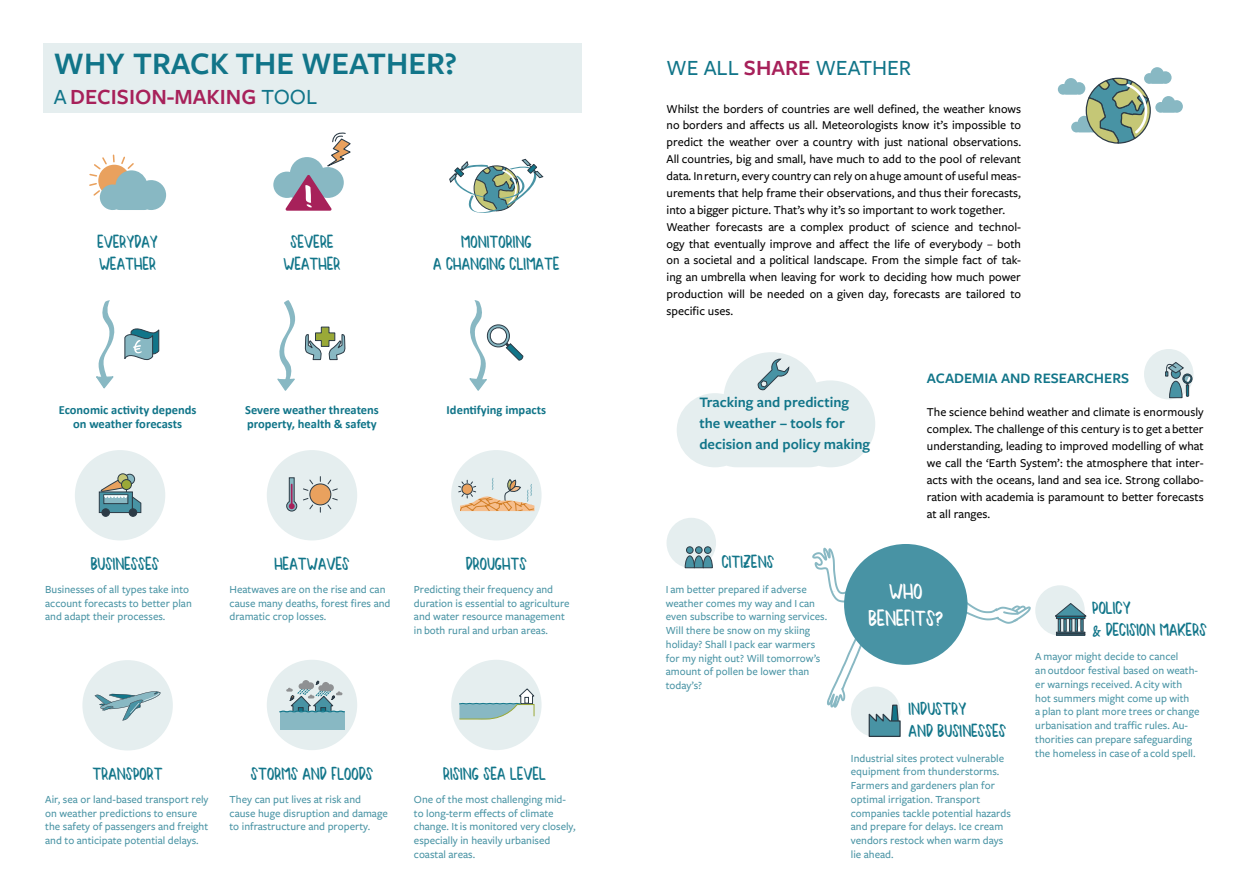
<style>
.page{position:relative;width:1248px;height:886px;background:#fff}
.page>*{position:absolute;margin:0;border:0;box-sizing:border-box;transform-origin:0 0}
.t1{font:600 32.5px "Freight Sans Pro";color:#117589}
.t2{font:600 22.5px "Freight Sans Pro";color:#a7215a}
.t3{font:500 22.5px "Freight Sans Pro";color:#117589}
.t4{font:22.5px/27px "Marias Hand 1";color:#fff;text-align:center}
.t5{font:18.12px/21.8px "Marias Hand 1";color:#117589}
.t6{font:600 15px/21.2px "Freight Sans Pro";color:#117589}
.t7{font:500 12.5px/16.9px "Freight Sans Pro";color:#000}
.t8{font:700 12.5px/13.8px "Calibri";color:#117589;text-align:center}
.t9{font:500 11.25px/13.8px "Freight Sans Pro";color:#4893a4}
.s1{font-weight:500;color:#117589}
.s2{font-weight:600;color:#a7215a}
.s3{font-family:"Verveine"}
</style>
<div class="page">
<div style="left:1143px;top:349px;width:50px;height:50px;background:#e5eeef;border-radius:50%"></div>
<div style="left:43px;top:43px;width:538px;height:69px;background:#e5eeef"></div>
<div style="left:666px;top:518px;width:50px;height:50px;background:#e5eeef;border-radius:50%"></div>
<div style="left:1035px;top:585px;width:49px;height:51px;background:#e5eeef;border-radius:50%"></div>
<div style="left:75px;top:450px;width:90px;height:90px;background:#e5eeef;border-radius:50%"></div>
<div style="left:82px;top:660px;width:91px;height:90px;background:#e5eeef;border-radius:50%"></div>
<div style="left:267px;top:450px;width:90px;height:90px;background:#e5eeef;border-radius:50%"></div>
<div style="left:267px;top:660px;width:90px;height:90px;background:#e5eeef;border-radius:50%"></div>
<div style="left:451px;top:450px;width:90px;height:90px;background:#e5eeef;border-radius:50%"></div>
<div style="left:451px;top:660px;width:90px;height:90px;background:#e5eeef;border-radius:50%"></div>
<svg style="left:1057px;top:67px;width:125px;height:77px"></svg>
<svg style="left:677px;top:352px;width:198px;height:115px"></svg>
<div style="left:1055px;top:616px;width:30px;height:3px;background:#117589;border:1px solid #2c3b46"></div>
<div style="left:1055px;top:632px;width:30px;height:2px;border:1px solid #2c3b46"></div>
<svg style="left:1056px;top:632px;width:28px;height:1px"></svg>
<div style="left:1055px;top:633px;width:30px;height:3px;border:1px solid #2c3b46"></div>
<div style="left:1057px;top:618px;width:3px;height:14px;background:#4893a4;border:1px solid #2c3b46"></div>
<div style="left:1063px;top:618px;width:3px;height:14px;background:#4893a4;border:1px solid #2c3b46"></div>
<svg style="left:1068px;top:618px;width:4px;height:14px"></svg>
<div style="left:1074px;top:618px;width:3px;height:14px;background:#4893a4;border:1px solid #2c3b46"></div>
<div style="left:1080px;top:618px;width:3px;height:14px;background:#4893a4;border:1px solid #2c3b46"></div>
<svg style="left:1055px;top:602px;width:32px;height:15px"></svg>
<svg style="left:89px;top:154px;width:77px;height:56px"></svg>
<div style="left:686px;top:547px;width:7px;height:6px;background:#4893a4;border-radius:50%"></div>
<div style="left:686px;top:546px;width:7px;height:8px;border:1px solid #2c3b46;border-radius:50%"></div>
<div style="left:695px;top:547px;width:7px;height:6px;background:#4893a4;border-radius:50%"></div>
<div style="left:695px;top:546px;width:7px;height:8px;border:1px solid #2c3b46;border-radius:50%"></div>
<div style="left:704px;top:547px;width:7px;height:6px;background:#4893a4;border-radius:50%"></div>
<div style="left:704px;top:546px;width:7px;height:8px;border:1px solid #2c3b46;border-radius:50%"></div>
<svg style="left:684px;top:555px;width:29px;height:14px"></svg>
<div style="left:1182px;top:374px;width:10px;height:10px;border:1px solid #2c3b46;border-radius:50%"></div>
<svg style="left:1165px;top:362px;width:25px;height:37px"></svg>
<svg style="left:273px;top:132px;width:78px;height:79px"></svg>
<svg style="left:827px;top:633px;width:74px;height:104px"></svg>
<svg style="left:964px;top:588px;width:66px;height:36px"></svg>
<svg style="left:812px;top:548px;width:46px;height:54px"></svg>
<div style="left:844px;top:544px;width:123px;height:121px;background:#4893a4;border-radius:50%"></div>
<svg style="left:277px;top:300px;width:19px;height:91px"></svg>
<svg style="left:96px;top:300px;width:19px;height:89px"></svg>
<svg style="left:124px;top:328px;width:36px;height:33px"></svg>
<svg style="left:304px;top:326px;width:42px;height:34px"></svg>
<svg style="left:449px;top:158px;width:95px;height:55px"></svg>
<svg style="left:469px;top:300px;width:55px;height:91px"></svg>
<svg style="left:99px;top:491px;width:1px;height:22px"></svg>
<div style="left:102px;top:509px;width:7px;height:7px;background:#2c3b46;border-radius:50%"></div>
<div style="left:101px;top:508px;width:9px;height:9px;border:1px solid #2c3b46;border-radius:50%"></div>
<div style="left:129px;top:509px;width:8px;height:7px;background:#2c3b46;border-radius:50%"></div>
<div style="left:129px;top:508px;width:8px;height:9px;border:1px solid #2c3b46;border-radius:50%"></div>
<svg style="left:125px;top:474px;width:10px;height:10px"></svg>
<div style="left:124px;top:474px;width:11px;height:11px;border:1px solid #2c3b46;border-radius:50%"></div>
<div style="left:118px;top:474px;width:10px;height:10px;background:#c5c776;border-radius:50%"></div>
<div style="left:117px;top:473px;width:11px;height:11px;border:1px solid #2c3b46;border-radius:50%"></div>
<svg style="left:100px;top:479px;width:42px;height:34px"></svg>
<svg style="left:458px;top:478px;width:76px;height:33px"></svg>
<svg style="left:286px;top:476px;width:52px;height:37px"></svg>
<svg style="left:95px;top:691px;width:65px;height:29px"></svg>
<div style="left:280px;top:711px;width:64px;height:19px;background:#88b8c3"></div>
<svg style="left:279px;top:680px;width:66px;height:37px"></svg>
<svg style="left:459px;top:688px;width:76px;height:32px"></svg>
<h1 class="t1" style="left:54px;top:41px;width:405px">WHY TRACK THE WEATHER?</h1>
<h2 class="t2" style="left:54px;top:82px;width:265px"><span class="s1">A</span> DECISION-MAKING <span class="s1">TOOL</span></h2>
<h3 class="t5" style="left:97px;top:235px;width:62px">EVERYDAY<br>WEATHER</h3>
<h3 class="t5" style="left:283px;top:235px;width:58px;text-align:center">SEVERE<br>WEATHER</h3>
<h3 class="t5" style="left:433px;top:235px;width:128px;text-align:center">MONITORING<br>A CHANGING CLIMATE</h3>
<p class="t8" style="left:59px;top:403px;width:139px">Economic activity depends on weather forecasts</p>
<p class="t8" style="left:245px;top:403px;width:135px;text-align:left">Severe weather threatens property, health &amp; safety</p>
<p class="t8" style="left:446px;top:403px;width:101px">Identifying impacts</p>
<h3 class="t5" style="left:91px;top:556px;width:70px">BUSINESSES</h3>
<h3 class="t5" style="left:274px;top:556px;width:77px">HEATWAVES</h3>
<h3 class="t5" style="left:466px;top:556px;width:62px">DROUGHTS</h3>
<p class="t9" style="left:45px;top:582px;width:148px">Businesses of all types take into account forecasts to better plan and adapt their processes.</p>
<p class="t9" style="left:229px;top:582px;width:162px">Heatwaves are on the rise and can cause many deaths, forest fires and dramatic crop losses.</p>
<p class="t9" style="left:414px;top:582px;width:157px">Predicting their frequency and duration is essential to agriculture and water resource management in both rural and urban areas.</p>
<h3 class="t5" style="left:92px;top:766px;width:72px">TRANSPORT</h3>
<h3 class="t5" style="left:251px;top:766px;width:124px">STORMS AND FLOODS</h3>
<h3 class="t5" style="left:443px;top:766px;width:104px">RISING SEA LEVEL</h3>
<p class="t9" style="left:45px;top:792px;width:165px">Air, sea or land-based transport rely on weather predictions to ensure the safety of passengers and freight and to anticipate potential delays.</p>
<p class="t9" style="left:229px;top:792px;width:160px">They can put lives at risk and cause huge disruption and damage to infrastructure and property.</p>
<p class="t9" style="left:414px;top:792px;width:163px">One of the most challenging mid&shy;to long-term effects of climate change. It is monitored very closely, especially in heavily urbanised coastal areas.</p>
<h2 class="t3" style="left:666px;top:53px;width:246px">WE ALL <span class="s2">SHARE</span> WEATHER</h2>
<p class="t7" style="left:666px;top:100px;width:356px">Whilst the borders of countries are well defined, the weather knows no borders and affects us all. Meteorologists know it’s impossible to predict the weather over a country with just national observations.<br>All countries, big and small, have much to add to the pool of relevant data. In return, every country can rely on a huge amount of useful meas&shy;urements that help frame their observations, and thus their forecasts, into a bigger picture. That’s why it’s so important to work together.<br>Weather forecasts are a complex product of science and technol&shy;ogy that eventually improve and affect the life of everybody – both on a societal and a political landscape. From the simple fact of tak&shy;ing an umbrella when leaving for work to deciding how much power production will be needed on a given day, forecasts are tailored to specific uses.</p>
<h3 class="t6" style="left:699px;top:391px;width:172px">Tracking and predicting the weather – tools for decision and policy making</h3>
<h3 class="t5" style="left:721px;top:555px;width:54px">CITIZENS</h3>
<h3 class="t6" style="left:926px;top:366px;width:204px">ACADEMIA AND RESEARCHERS</h3>
<p class="t7" style="left:926px;top:403px;width:278px;text-align:justify">The science behind weather and climate is enormously complex. The challenge of this century is to get a better understanding, leading to improved modelling of what we call the ‘Earth System’: the atmosphere that inter&shy;acts with the oceans, land and sea ice. Strong collabo&shy;ration with academia is paramount to better forecasts at all ranges.</p>
<p class="t9" style="left:665px;top:582px;width:163px">I am better prepared if adverse weather comes my way and I can even subscribe to warning services.<br>Will there be snow on my skiing holiday? Shall I pack ear warmers for my night out? Will tomorrow’s amount of pollen be lower than today’s?</p>
<h2 class="t4" style="left:868px;top:582px;width:76px">WHO<br>BENEFITS?</h2>
<h3 class="t5" style="left:908px;top:702px;width:99px">INDUSTRY<br>AND BUSINESSES</h3>
<p class="t9" style="left:850px;top:750px;width:161px">Industrial sites protect vulnerable equipment from thunderstorms.<br>Farmers and gardeners plan for optimal irrigation. Transport companies tackle potential hazards and prepare for delays. Ice cream vendors restock when warm days lie ahead.</p>
<h3 class="t5" style="left:1092px;top:600px;width:116px">POLICY<br><span class="s3">&amp;</span> DECISION MAKERS</h3>
<p class="t9" style="left:1035px;top:649px;width:166px">A mayor might decide to cancel<br>an outdoor festival based on weath&shy;er warnings received. A city with hot summers might come up with<br>a plan to plant more trees or change urbanisation and traffic rules. Au&shy;thorities can prepare safeguarding the homeless in case of a cold spell.</p>
</div>
